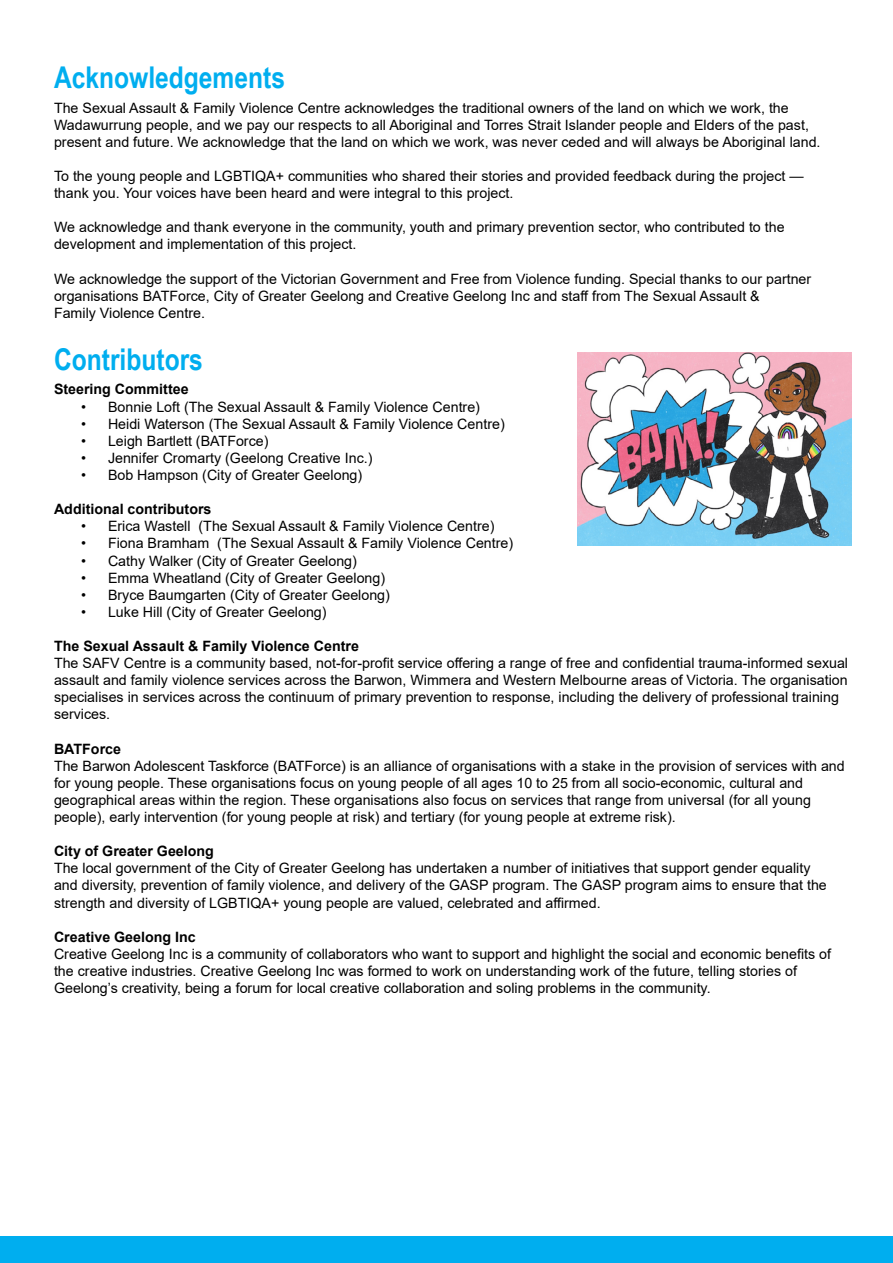
<style>
.page{position:relative;width:893px;height:1263px;background:#fff}
.page>*{position:absolute;margin:0;border:0;box-sizing:border-box;transform-origin:0 0}
.t1{font:700 30px "Arial Narrow";color:#00aeef}
.t2{font:14.25px/17.1px "Arial";color:#000}
.t3{font:700 14.25px "Arial";color:#000}
</style>
<div class="page">
<img style="left:578px;top:353px;width:273px;height:192px">
<div style="left:0;top:1236px;width:893px;height:27px;background:#00aeef"></div>
<h1 class="t1" style="left:54px;top:55px;width:233px">Acknowledgements</h1>
<p class="t2" style="left:54px;top:99px;width:768px">The Sexual Assault &amp; Family Violence Centre acknowledges the traditional owners of the land on which we work, the<br>Wadawurrung people, and we pay our respects to all Aboriginal and Torres Strait Islander people and Elders of the past, present and future. We acknowledge that the land on which we work, was never ceded and will always be Aboriginal land.</p>
<p class="t2" style="left:54px;top:167px;width:751px">To the young people and LGBTIQA+ communities who shared their stories and provided feedback during the project — thank you. Your voices have been heard and were integral to this project.</p>
<p class="t2" style="left:54px;top:219px;width:732px">We acknowledge and thank everyone in the community, youth and primary prevention sector, who contributed to the development and implementation of this project.</p>
<p class="t2" style="left:54px;top:270px;width:759px">We acknowledge the support of the Victorian Government and Free from Violence funding. Special thanks to our partner organisations BATForce, City of Greater Geelong and Creative Geelong Inc and staff from The Sexual Assault &amp;<br>Family Violence Centre.</p>
<h1 class="t1" style="left:54px;top:337px;width:150px">Contributors</h1>
<p class="t3" style="left:54px;top:379px;width:136px">Steering Committee</p>
<p class="t2" style="left:81px;top:398px;width:400px">• Bonnie Loft (The Sexual Assault &amp; Family Violence Centre)</p>
<p class="t2" style="left:81px;top:415px;width:425px">• Heidi Waterson (The Sexual Assault &amp; Family Violence Centre)</p>
<p class="t2" style="left:81px;top:432px;width:189px">• Leigh Bartlett (BATForce)</p>
<p class="t2" style="left:81px;top:449px;width:293px">• Jennifer Cromarty (Geelong Creative Inc.)</p>
<p class="t2" style="left:81px;top:466px;width:283px">• Bob Hampson (City of Greater Geelong)</p>
<p class="t3" style="left:54px;top:499px;width:159px">Additional contributors</p>
<p class="t2" style="left:81px;top:518px;width:415px">• Erica Wastell (The Sexual Assault &amp; Family Violence Centre)</p>
<p class="t2" style="left:81px;top:535px;width:434px">• Fiona Bramham (The Sexual Assault &amp; Family Violence Centre)</p>
<p class="t2" style="left:81px;top:552px;width:277px">• Cathy Walker (City of Greater Geelong)</p>
<p class="t2" style="left:81px;top:569px;width:306px">• Emma Wheatland (City of Greater Geelong)</p>
<p class="t2" style="left:81px;top:586px;width:310px">• Bryce Baumgarten (City of Greater Geelong)</p>
<p class="t2" style="left:81px;top:603px;width:247px">• Luke Hill (City of Greater Geelong)</p>
<p class="t3" style="left:54px;top:636px;width:306px">The Sexual Assault &amp; Family Violence Centre</p>
<p class="t2" style="left:54px;top:654px;width:796px">The SAFV Centre is a community based, not-for-profit service offering a range of free and confidential trauma-informed sexual assault and family violence services across the Barwon, Wimmera and Western Melbourne areas of Victoria. The organisation specialises in services across the continuum of primary prevention to response, including the delivery of professional training services.</p>
<p class="t3" style="left:54px;top:738px;width:69px">BATForce</p>
<p class="t2" style="left:54px;top:757px;width:792px">The Barwon Adolescent Taskforce (BATForce) is an alliance of organisations with a stake in the provision of services with and for young people. These organisations focus on young people of all ages 10 to 25 from all socio-economic, cultural and geographical areas within the region. These organisations also focus on services that range from universal (for all young people), early intervention (for young people at risk) and tertiary (for young people at extreme risk).</p>
<p class="t3" style="left:54px;top:841px;width:161px">City of Greater Geelong</p>
<p class="t2" style="left:54px;top:860px;width:774px">The local government of the City of Greater Geelong has undertaken a number of initiatives that support gender equality and diversity, prevention of family violence, and delivery of the GASP program. The GASP program aims to ensure that the strength and diversity of LGBTIQA+ young people are valued, celebrated and affirmed.</p>
<p class="t3" style="left:54px;top:927px;width:143px">Creative Geelong Inc</p>
<p class="t2" style="left:54px;top:945px;width:778px">Creative Geelong Inc is a community of collaborators who want to support and highlight the social and economic benefits of the creative industries. Creative Geelong Inc was formed to work on understanding work of the future, telling stories of<br>Geelong’s creativity, being a forum for local creative collaboration and soling problems in the community.</p>
</div>
